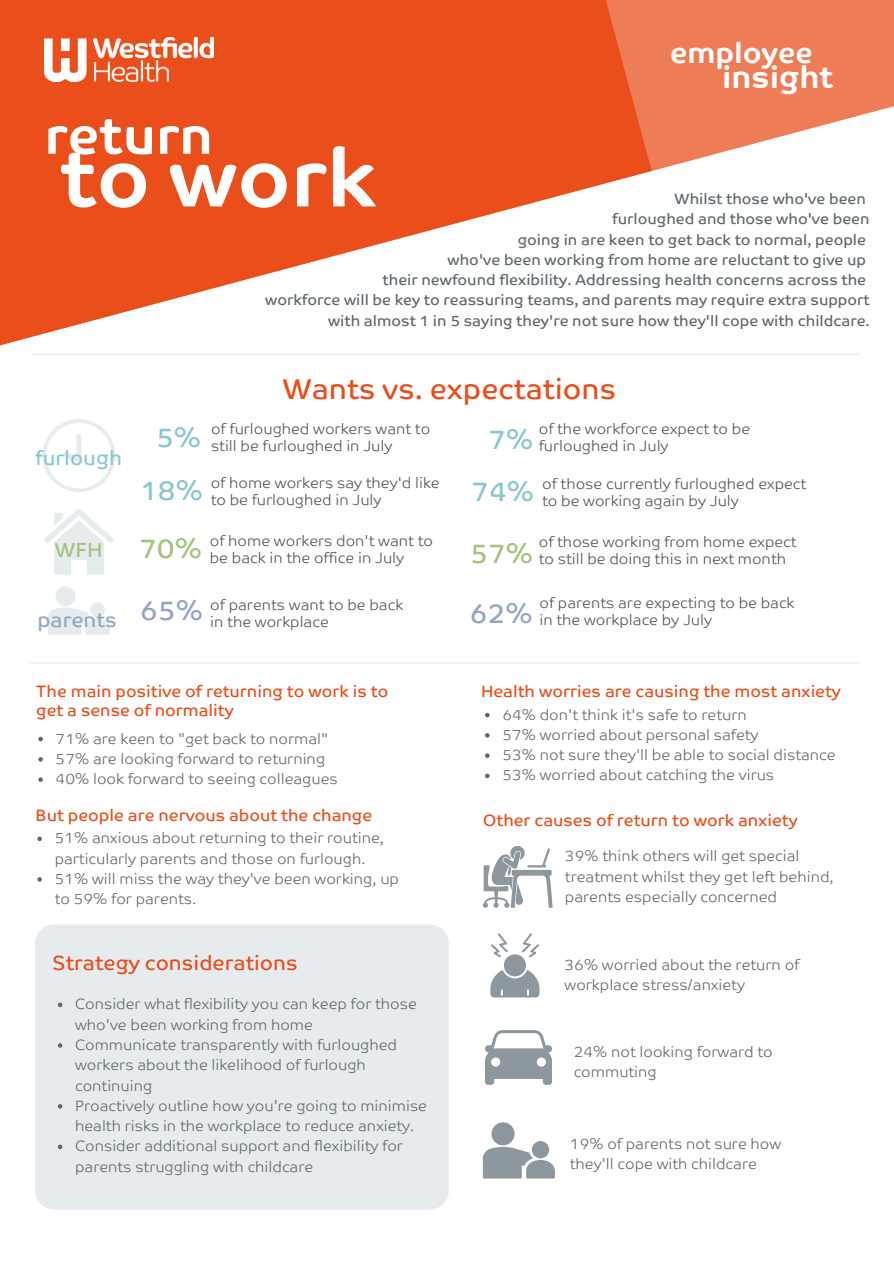
<style>
.page{position:relative;width:894px;height:1264px;background:#fff}
.page>*{position:absolute;margin:0;border:0;box-sizing:border-box;transform-origin:0 0}
.t1{font:700 81.75px "Co Text";color:#fff}
.t2{font:700 52.5px "Co Text";color:#fff}
.t3{font:700 31.05px "Co Text";color:#fff}
.t4{font:700 28.95px "Co Text";color:#fff}
.t5{font:28.8px "Co Text";color:#e94e1b}
.t6{font:27.3px/52.9px "Co Text";color:#89c7cf;text-align:center}
.t7{font:27.3px "Co Text";color:#94a4c6}
.t8{font:27.3px "Co Text";color:#a5c27e}
.t9{font:20.55px "Co Text";color:#e94e1b}
.t10{font:20.55px "Co Text";color:#89c7cf}
.t11{font:20.55px "Co Text";color:#94a4c6}
.t12{font:20.55px "Co Text";color:#a5c27e}
.t13{font:16.5px/19.2px "Co Text";color:#e94e1b}
.t14{font:300 15px/20.2px "Co Text";color:#5d686e}
.t15{font:300 15px/17px "Co Text";color:#545454}
.t16{font:15px/20.2px "Co Text";color:#5d686e;text-align:right}
</style>
<div class="page">
<svg style="left:0;top:0;width:860px;height:355px;fill:#e94e1b"></svg>
<svg style="left:539px;top:0;width:354px;height:173px;background:#ee825e"></svg>
<img style="left:45px;top:37px;width:168px;height:44px">
<svg style="left:42px;top:419px;width:73px;height:73px"></svg>
<svg style="left:44px;top:509px;width:70px;height:66px"></svg>
<div style="left:55px;top:586px;width:20px;height:20px;background:#e6ebee;border-radius:50%"></div>
<div style="left:90px;top:602px;width:15px;height:15px;background:#e6ebee;border-radius:50%"></div>
<svg style="left:48px;top:607px;width:62px;height:27px"></svg>
<svg style="left:30px;top:662px;width:828px;height:1px"></svg>
<hr style="left:31px;top:353px;width:828px;height:2px;background:#f0f3f5">
<div style="left:491px;top:1122px;width:23px;height:23px;background:#8d979e;border-radius:50%"></div>
<svg style="left:531px;top:1140px;width:18px;height:18px"></svg>
<svg style="left:482px;top:1146px;width:72px;height:32px"></svg>
<svg style="left:490px;top:933px;width:49px;height:64px"></svg>
<svg style="left:482px;top:846px;width:70px;height:61px"></svg>
<svg style="left:485px;top:1030px;width:67px;height:54px"></svg>
<div style="left:35px;top:924px;width:413px;height:285px;background:#e6ebee;border-radius:19px"></div>
<svg style="left:37px;top:836px;width:5px;height:5px"></svg>
<svg style="left:37px;top:877px;width:5px;height:4px"></svg>
<svg style="left:38px;top:736px;width:5px;height:5px"></svg>
<svg style="left:38px;top:757px;width:5px;height:4px"></svg>
<svg style="left:38px;top:777px;width:5px;height:5px"></svg>
<svg style="left:485px;top:713px;width:4px;height:4px"></svg>
<svg style="left:485px;top:733px;width:4px;height:4px"></svg>
<svg style="left:485px;top:753px;width:4px;height:5px"></svg>
<svg style="left:485px;top:773px;width:4px;height:5px"></svg>
<svg style="left:58px;top:1002px;width:4px;height:5px"></svg>
<svg style="left:58px;top:1043px;width:4px;height:4px"></svg>
<svg style="left:58px;top:1104px;width:4px;height:4px"></svg>
<svg style="left:58px;top:1144px;width:4px;height:5px"></svg>
<h3 class="t4" style="left:669px;top:36px;width:144px">employee</h3>
<h3 class="t3" style="left:721px;top:60px;width:113px">insight</h3>
<h2 class="t2" style="left:44px;top:106px;width:170px">return</h2>
<h1 class="t1" style="left:60px;top:131px;width:317px">to work</h1>
<p class="t16" style="left:265px;top:189px;width:606px">Whilst those who've been<br>furloughed and those who've been<br>going in are keen to get back to normal, people<br>who've been working from home are reluctant to give up<br>their newfound flexibility. Addressing health concerns across the<br>workforce will be key to reassuring teams, and parents may require extra support with almost 1 in 5 saying they're not sure how they'll cope with childcare.</p>
<h3 class="t10" style="left:35px;top:446px;width:88px">furlough</h3>
<h3 class="t12" style="left:55px;top:538px;width:49px">WFH</h3>
<h3 class="t11" style="left:37px;top:609px;width:81px">parents</h3>
<h3 class="t6" style="left:140px;top:411px;width:64px">5%<br>18%</h3>
<h3 class="t8" style="left:139px;top:533px;width:64px">70%</h3>
<h3 class="t7" style="left:140px;top:595px;width:64px">65%</h3>
<h3 class="t5" style="left:282px;top:373px;width:335px">Wants vs. expectations</h3>
<p class="t15" style="left:211px;top:420px;width:221px">of furloughed workers want to still be furloughed in July</p>
<p class="t15" style="left:211px;top:474px;width:230px">of home workers say they'd like to be furloughed in July</p>
<p class="t15" style="left:210px;top:532px;width:225px">of home workers don't want to be back in the office in July</p>
<p class="t15" style="left:210px;top:596px;width:194px">of parents want to be back in the workplace</p>
<h3 class="t6" style="left:488px;top:413px;width:46px">7%</h3>
<p class="t15" style="left:538px;top:420px;width:213px">of the workforce expect to be furloughed in July</p>
<h3 class="t6" style="left:471px;top:465px;width:64px">74%</h3>
<p class="t15" style="left:542px;top:475px;width:265px">of those currently furloughed expect to be working again by July</p>
<h3 class="t8" style="left:470px;top:538px;width:64px">57%</h3>
<p class="t15" style="left:538px;top:533px;width:259px">of those working from home expect to still be doing this in next month</p>
<h3 class="t7" style="left:469px;top:598px;width:64px">62%</h3>
<p class="t15" style="left:539px;top:594px;width:256px">of parents are expecting to be back in the workplace by July</p>
<p class="t13" style="left:36px;top:681px;width:353px">The main positive of returning to work is to get a sense of normality</p>
<p class="t14" style="left:56px;top:728px;width:283px">71% are keen to "get back to normal"<br>57% are looking forward to returning<br>40% look forward to seeing colleagues</p>
<p class="t13" style="left:36px;top:805px;width:338px">But people are nervous about the change</p>
<p class="t13" style="left:482px;top:811px;width:316px">Other causes of return to work anxiety</p>
<p class="t13" style="left:481px;top:681px;width:361px">Health worries are causing the most anxiety</p>
<p class="t14" style="left:502px;top:704px;width:334px">64% don't think it's safe to return<br>57% worried about personal safety<br>53% not sure they'll be able to social distance 53% worried about catching the virus</p>
<p class="t14" style="left:55px;top:828px;width:346px">51% anxious about returning to their routine, particularly parents and those on furlough.<br>51% will miss the way they've been working, up to 59% for parents.</p>
<h3 class="t9" style="left:52px;top:950px;width:247px">Strategy considerations</h3>
<p class="t14" style="left:75px;top:994px;width:353px">Consider what flexibility you can keep for those who've been working from home<br>Communicate transparently with furloughed workers about the likelihood of furlough continuing<br>Proactively outline how you're going to minimise health risks in the workplace to reduce anxiety.<br>Consider additional support and flexibility for parents struggling with childcare</p>
<p class="t14" style="left:564px;top:846px;width:270px">39% think others will get special treatment whilst they get left behind, parents especially concerned</p>
<p class="t14" style="left:564px;top:954px;width:236px">36% worried about the return of workplace stress/anxiety</p>
<p class="t14" style="left:573px;top:1041px;width:200px">24% not looking forward to commuting</p>
<p class="t14" style="left:569px;top:1133px;width:213px">19% of parents not sure how they'll cope with childcare</p>
</div>
